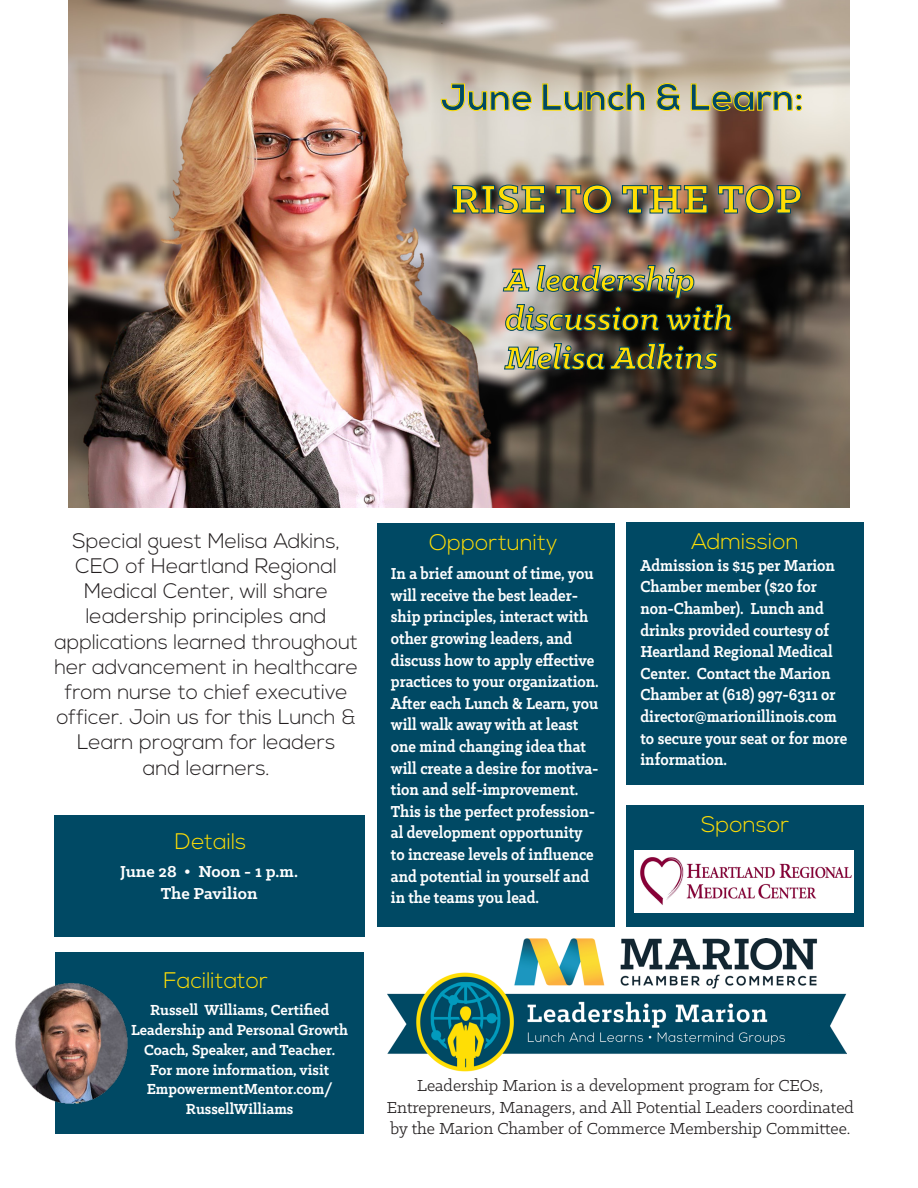
<style>
.page{position:relative;width:918px;height:1188px;background:#fff}
.page>*{position:absolute;margin:0;border:0;box-sizing:border-box;transform-origin:0 0}
.t1{font:700 45px "Klinic Slab";color:#ffde05}
.t2{font:700 37.5px "Nexa";color:#004964}
.t3{font:italic 700 36px "Klinic Slab";color:#ffde05}
.t4{font:300 22.5px "Nexa";color:#ffde05}
.t5{font:300 21px/25.2px "Nexa";color:#231f20;text-align:center}
.t6{font:700 18px/21.6px "Klinic Slab";color:#fff;scale:.9 1}
.t7{font:18px "Klinic Slab";color:#231f20}
.t8{font:700 18px "Klinic Slab";color:#fff}
.t9{font:700 16.5px/19.8px "Klinic Slab";color:#fff;text-align:center;scale:.95 1}
</style>
<div class="page">
<img style="left:387px;top:939px;width:459px;height:133px">
<img style="left:69px;top:0;width:780px;height:508px">
<div style="left:626px;top:522px;width:238px;height:263px;background:#004964"></div>
<div style="left:626px;top:805px;width:238px;height:122px;background:#004964"></div>
<div style="left:377px;top:523px;width:237px;height:404px;background:#004964"></div>
<div style="left:56px;top:953px;width:308px;height:181px;background:#004964"></div>
<div style="left:54px;top:815px;width:310px;height:121px;background:#004964"></div>
<img style="left:634px;top:851px;width:219px;height:61px">
<img style="left:15px;top:977px;width:113px;height:126px">
<img style="left:452px;top:184px;width:93px;height:30px">
<svg style="left:555px;top:184px;width:57px;height:30px"></svg>
<img style="left:622px;top:185px;width:86px;height:29px">
<svg style="left:718px;top:184px;width:84px;height:30px"></svg>
<img style="left:502px;top:265px;width:231px;height:66px">
<svg style="left:504px;top:343px;width:214px;height:27px"></svg>
<svg style="left:441px;top:83px;width:91px;height:28px"></svg>
<svg style="left:542px;top:83px;width:104px;height:29px"></svg>
<svg style="left:656px;top:83px;width:24px;height:28px"></svg>
<svg style="left:691px;top:83px;width:111px;height:28px"></svg>
<p class="t2" style="left:441px;top:76px;width:364px">June Lunch &amp; Learn:</p>
<p class="t1" style="left:451px;top:170px;width:352px">RISE TO THE TOP</p>
<p class="t3" style="left:505px;top:256px;width:192px">A leadership</p>
<p class="t3" style="left:505px;top:295px;width:230px">discussion with</p>
<p class="t3" style="left:505px;top:334px;width:215px">Melisa Adkins</p>
<p class="t5" style="left:73px;top:529px;width:269px">Special guest Melisa Adkins,<br>CEO of Heartland Regional<br>Medical Center, will share</p>
<p class="t5" style="left:86px;top:604px;width:242px">leadership principles and</p>
<p class="t5" style="left:54px;top:630px;width:305px">applications learned throughout her advancement in healthcare from nurse to chief executive officer. Join us for this Lunch &amp;<br>Learn program for leaders</p>
<p class="t5" style="left:143px;top:756px;width:128px">and learners.</p>
<p class="t4" style="left:175px;top:828px;width:73px">Details</p>
<p class="t8" style="left:120px;top:860px;width:179px">June 28 • Noon - 1 p.m.</p>
<p class="t8" style="left:161px;top:882px;width:98px">The Pavilion</p>
<p class="t4" style="left:164px;top:967px;width:106px">Facilitator</p>
<p class="t9" style="left:131px;top:1000px;width:230px">Russell Williams, Certified<br>Leadership and Personal Growth<br>Coach, Speaker, and Teacher.</p>
<p class="t9" style="left:150px;top:1059px;width:190px">For more information, visit</p>
<p class="t9" style="left:147px;top:1079px;width:197px">EmpowermentMentor.com/</p>
<p class="t9" style="left:186px;top:1099px;width:115px">RussellWilliams</p>
<p class="t4" style="left:429px;top:529px;width:130px">Opportunity</p>
<p class="t6" style="left:391px;top:562px;width:233px">In a brief amount of time, you will receive the best leader&shy;ship principles, interact with other growing leaders, and discuss how to apply effective practices to your organization.<br>After each Lunch &amp; Learn, you will walk away with at least one mind changing idea that will create a desire for motiva&shy;tion and self-improvement.<br>This is the perfect profession&shy;al development opportunity to increase levels of influence and potential in yourself and in the teams you lead.</p>
<p class="t4" style="left:692px;top:528px;width:109px">Admission</p>
<p class="t6" style="left:640px;top:554px;width:231px">Admission is $15 per Marion<br>Chamber member ($20 for non-Chamber). Lunch and drinks provided courtesy of<br>Heartland Regional Medical<br>Center. Contact the Marion<br>Chamber at (618) 997-6311 or director@marionillinois.com to secure your seat or for more</p>
<p class="t6" style="left:640px;top:748px;width:98px">information.</p>
<p class="t4" style="left:701px;top:811px;width:90px">Sponsor</p>
<p class="t7" style="left:417px;top:1074px;width:408px">Leadership Marion is a development program for CEOs,</p>
<p class="t7" style="left:387px;top:1096px;width:469px">Entrepreneurs, Managers, and All Potential Leaders coordinated</p>
<p class="t7" style="left:390px;top:1117px;width:462px">by the Marion Chamber of Commerce Membership Committee.</p>
</div>
